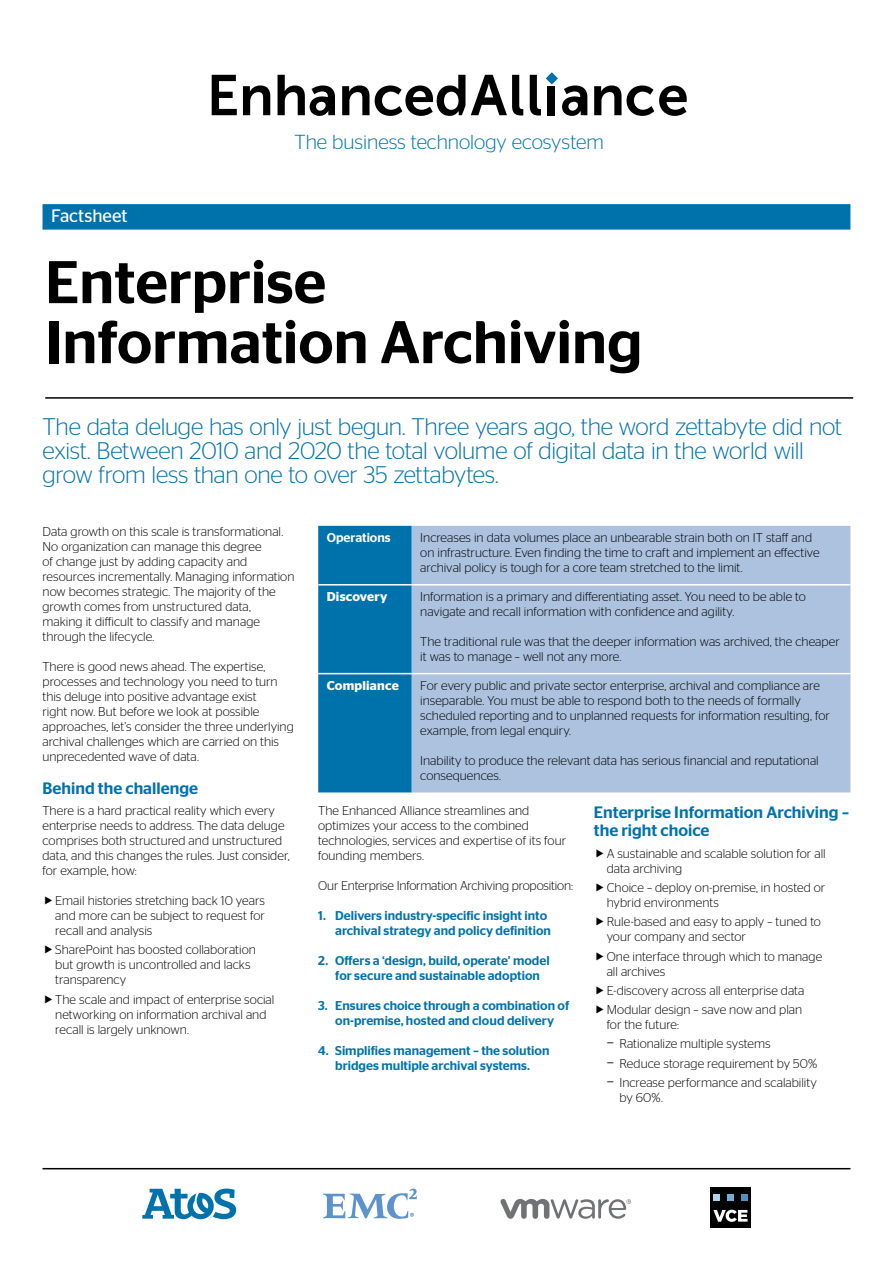
<style>
.page{position:relative;width:893px;height:1263px;background:#fff}
.page>*{position:absolute;margin:0;border:0;box-sizing:border-box;transform-origin:0 0}
.t1{font:500 60px/60px "Stag Sans";color:#000}
.t2{font:300 24px/24px "Stag Sans";letter-spacing:-.015em;color:#0072ab}
.t3{font:300 20.25px "Stag Sans";color:#0072ab}
.t4{font:18px "Stag Sans";color:#fff}
.t5{font:500 16.5px/18px "Stag Sans";color:#0072ab}
.t6{font:300 12.75px/15px "Stag Sans";color:#000}
.t7{font:500 12.75px/15px "Stag Sans";color:#0072ab;text-align:center}
.t8{font:600 12.75px "Stag Sans";letter-spacing:.015em;color:#fff}
.t9{font:500 12.75px "Stag Sans";color:#fff}
.s1{font-size:18px}
</style>
<div class="page">
<svg style="left:142px;top:1188px;width:94px;height:31px"></svg>
<svg style="left:323px;top:1188px;width:94px;height:31px"></svg>
<svg style="left:500px;top:1199px;width:131px;height:20px"></svg>
<div style="left:710px;top:1188px;width:41px;height:40px;background:#000"></div>
<svg style="left:713px;top:1210px;width:34px;height:12px"></svg>
<div style="left:727px;top:1194px;width:7px;height:7px;background:#6eafd6"></div>
<div style="left:741px;top:1194px;width:6px;height:7px;background:#4f8fc3"></div>
<div style="left:713px;top:1194px;width:7px;height:7px;background:#b1d3e9"></div>
<hr style="left:43px;top:1168px;width:807px;height:1px;background:#000">
<hr style="left:45px;top:397px;width:808px;height:2px;background:#000">
<div style="left:43px;top:204px;width:807px;height:26px;background:#0072ab"></div>
<svg style="left:212px;top:75px;width:25px;height:40px"></svg>
<svg style="left:243px;top:85px;width:27px;height:30px"></svg>
<svg style="left:342px;top:85px;width:27px;height:30px"></svg>
<svg style="left:375px;top:75px;width:90px;height:41px"></svg>
<svg style="left:471px;top:75px;width:52px;height:40px"></svg>
<svg style="left:594px;top:85px;width:93px;height:31px"></svg>
<svg style="left:278px;top:75px;width:57px;height:41px"></svg>
<svg style="left:530px;top:72px;width:57px;height:44px"></svg>
<div style="left:318px;top:526px;width:94px;height:266px;background:#0072ab"></div>
<div style="left:412px;top:526px;width:438px;height:266px;background:#acc2de"></div>
<hr style="left:318px;top:584px;width:94px;height:1px;background:#fff">
<hr style="left:412px;top:584px;width:438px;height:1px;background:#fff">
<hr style="left:318px;top:673px;width:94px;height:1px;background:#fff">
<hr style="left:412px;top:673px;width:438px;height:1px;background:#fff">
<h3 class="t4" style="left:51px;top:205px;width:78px">Factsheet</h3>
<h3 class="t3" style="left:295px;top:131px;width:311px">The business technology ecosystem</h3>
<h1 class="t1" style="left:45px;top:252px;width:599px">Enterprise<br>Information Archiving</h1>
<h2 class="t2" style="left:43px;top:414px;width:801px">The data deluge has only just begun. Three years ago, the word zettabyte did not exist. Between 2010 and 2020 the total volume of digital data in the world will grow from less than one to over 35 zettabytes.</h2>
<p class="t6" style="left:43px;top:524px;width:253px">Data growth on this scale is transformational.<br>No organization can manage this degree<br>of change just by adding capacity and resources incrementally. Managing information now becomes strategic. The majority of the growth comes from unstructured data,<br>making it difficult to classify and manage through the lifecycle.</p>
<p class="t6" style="left:43px;top:659px;width:253px">There is good news ahead. The expertise, processes and technology you need to turn this deluge into positive advantage exist<br>right now. But before we look at possible approaches, let’s consider the three underlying archival challenges which are carried on this unprecedented wave of data.</p>
<p class="t5" style="left:43px;top:779px;width:157px">Behind the challenge</p>
<p class="t6" style="left:43px;top:803px;width:248px">There is a hard practical reality which every enterprise needs to address. The data deluge comprises both structured and unstructured data, and this changes the rules. Just consider, for example, how:</p>
<p class="t6" style="left:55px;top:893px;width:211px;text-align:justify">Email histories stretching back 10 years and more can be subject to request for recall and analysis</p>
<p class="t6" style="left:55px;top:942px;width:202px">SharePoint has boosted collaboration but growth is uncontrolled and lacks transparency</p>
<p class="t6" style="left:55px;top:991px;width:221px">The scale and impact of enterprise social networking on information archival and recall is largely unknown.</p>
<p class="t9" style="left:327px;top:530px;width:65px">Operations</p>
<p class="t6" style="left:420px;top:530px;width:401px">Increases in data volumes place an unbearable strain both on IT staff and on infrastructure. Even finding the time to craft and implement an effective archival policy is tough for a core team stretched to the limit.</p>
<p class="t8" style="left:327px;top:589px;width:62px">Discovery</p>
<p class="t6" style="left:420px;top:589px;width:387px">Information is a primary and differentiating asset. You need to be able to navigate and recall information with confidence and agility.</p>
<p class="t6" style="left:420px;top:634px;width:421px">The traditional rule was that the deeper information was archived, the cheaper it was to manage – well not any more.</p>
<p class="t8" style="left:327px;top:678px;width:74px">Compliance</p>
<p class="t6" style="left:420px;top:678px;width:411px">For every public and private sector enterprise, archival and compliance are inseparable. You must be able to respond both to the needs of formally scheduled reporting and to unplanned requests for information resulting, for example, from legal enquiry.</p>
<p class="t6" style="left:420px;top:752px;width:400px">Inability to produce the relevant data has serious financial and reputational consequences.</p>
<p class="t6" style="left:318px;top:803px;width:249px">The Enhanced Alliance streamlines and optimizes your access to the combined technologies, services and expertise of its four founding members.</p>
<p class="t6" style="left:318px;top:878px;width:256px">Our Enterprise Information Archiving proposition:</p>
<p class="t7" style="left:335px;top:908px;width:217px;text-align:left;text-indent:-17px">1. Delivers industry-specific insight into archival strategy and policy definition</p>
<p class="t7" style="left:318px;top:953px;width:233px">2. Offers a ‘design, build, operate’ model for secure and sustainable adoption</p>
<p class="t7" style="left:318px;top:998px;width:253px">3. Ensures choice through a combination of on-premise, hosted and cloud delivery</p>
<p class="t7" style="left:318px;top:1043px;width:233px">4. Simplifies management – the solution bridges multiple archival systems.</p>
<p class="t5" style="left:594px;top:804px;width:257px">Enterprise Information Archiving – the right choice</p>
<p class="t6" style="left:607px;top:846px;width:221px">A sustainable and scalable solution for all data archiving</p>
<p class="t6" style="left:607px;top:880px;width:220px">Choice – deploy on-premise, in hosted or hybrid environments</p>
<p class="t6" style="left:607px;top:914px;width:216px">Rule-based and easy to apply – tuned to your company and sector</p>
<p class="t6" style="left:607px;top:948px;width:217px">One interface through which to manage all archives</p>
<p class="t6" style="left:607px;top:980px;width:199px;line-height:19.2px">E-discovery across all enterprise data<br>Modular design – save now and plan</p>
<p class="t6" style="left:607px;top:1017px;width:74px">for the future:</p>
<p class="t6" style="left:607px;top:1036px;width:165px"><span class="s1">–</span> Rationalize multiple systems</p>
<p class="t6" style="left:607px;top:1055px;width:212px"><span class="s1">–</span> Reduce storage requirement by 50%</p>
<p class="t6" style="left:619px;top:1075px;width:199px;text-indent:-13px"><span class="s1">–</span> Increase performance and scalability by 60%.</p>
</div>
